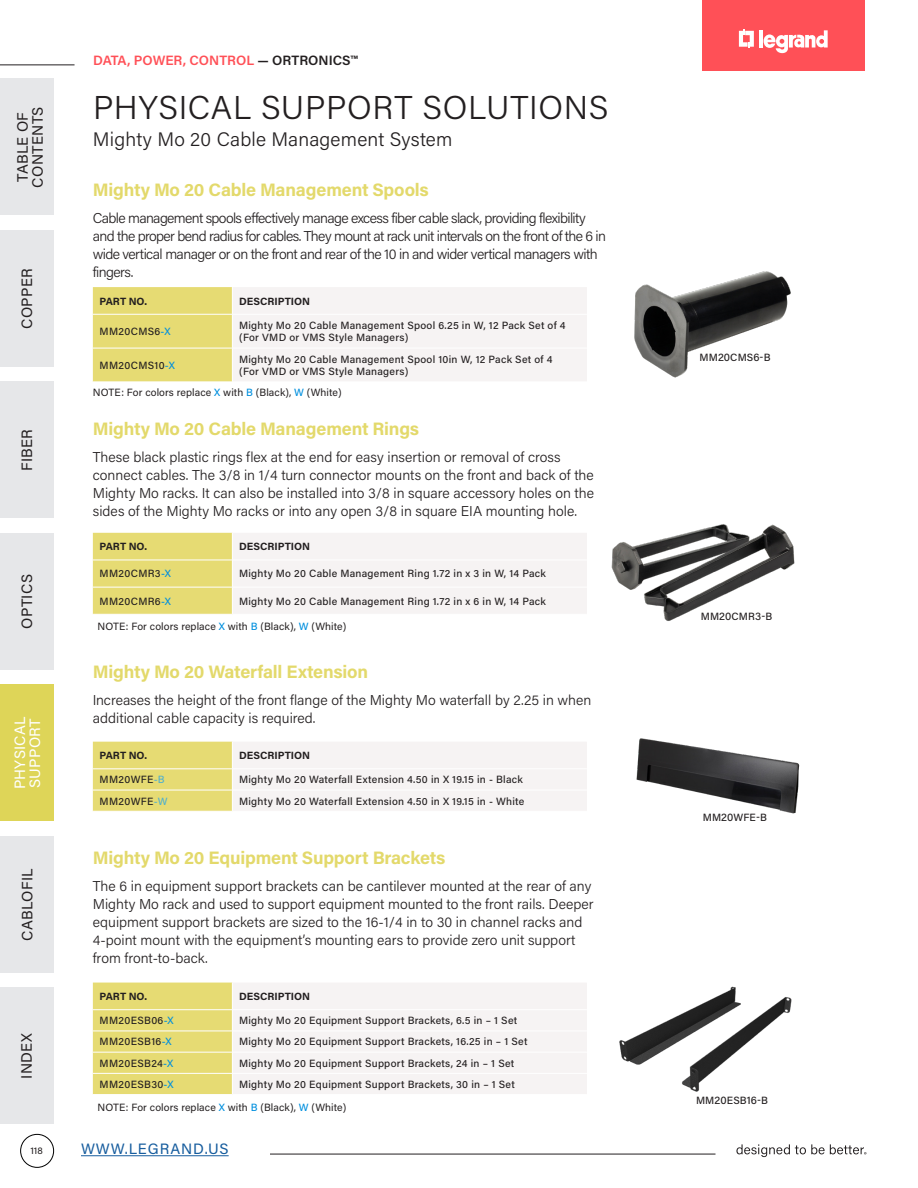
<style>
.page{position:relative;width:918px;height:1188px;background:#fff}
.page>*{position:absolute;margin:0;border:0;box-sizing:border-box;transform-origin:0 0}
.t1{font:300 33px "Acumin Pro";letter-spacing:.02em;color:#231f20}
.Dida_1_livello{font:300 19.5px "Acumin Pro";letter-spacing:.01em;color:#231f20}
.Body_Copy{font:700 18px "Acumin Pro";letter-spacing:-.01em;color:#e3d96b}
.t2{font:15px/15px "Acumin Pro";letter-spacing:.02em;color:#231f20;text-align:center}
.t3{font:15px/15px "Acumin Pro";letter-spacing:.015em;color:#fff}
.t4{font:15px "Acumin Pro";letter-spacing:.06em;color:#175d9e}
.Body_Copy-2{font:300 14.25px/18px "Acumin Pro";color:#231f20}
.Body_Copy-3{font:300 14.25px/18px "Acumin Pro";letter-spacing:-.045em;color:#231f20}
.t5{font:600 13.5px "Acumin Pro";color:#ff5057}
.Chart_7_pt{font:500 10.5px/12.6px "Acumin Pro";letter-spacing:.025em;color:#231f20}
.t6{font:10.5px "Acumin Pro";letter-spacing:.01em;color:#231f20}
.Chart_head_7pt{font:700 10.5px "Acumin Pro";color:#231f20}
.t7{font:9.75px "Acumin Pro";color:#231f20}
.s1{color:#231f20}
.s2{color:#008fde}
.s3{font-weight:500;color:#008fde}
.s4{color:#51b0cc}
</style>
<div class="page">
<div style="left:702px;top:0;width:162px;height:71px;background:#ff5057"></div>
<svg style="left:739px;top:29px;width:15px;height:19px"></svg>
<hr style="left:759px;top:30px;width:4px;height:18px;background:#fff">
<svg style="left:764px;top:30px;width:64px;height:24px"></svg>
<hr style="left:0;top:64px;width:75px;height:1px;background:#231f20">
<hr style="left:270px;top:1154px;width:446px;height:1px;background:#231f20">
<svg style="left:736px;top:1144px;width:130px;height:13px"></svg>
<div style="left:20px;top:1134px;width:34px;height:34px;border:1px solid #000;border-radius:50%"></div>
<div style="left:0;top:79px;width:54px;height:136px;background:#e6e7e9"></div>
<div style="left:0;top:382px;width:54px;height:136px;background:#e6e7e9"></div>
<div style="left:0;top:533px;width:54px;height:136px;background:#e6e7e9"></div>
<div style="left:0;top:685px;width:54px;height:136px;background:#ded558"></div>
<div style="left:0;top:836px;width:54px;height:136px;background:#e6e7e9"></div>
<div style="left:0;top:988px;width:54px;height:136px;background:#e6e7e9"></div>
<div style="left:0;top:230px;width:54px;height:136px;background:#e6e7e9"></div>
<hr style="left:81px;top:1155px;width:148px;height:1px;background:#175d9e">
<img style="left:611px;top:524px;width:184px;height:97px">
<svg style="left:93px;top:533px;width:494px;height:81px"></svg>
<hr style="left:232px;top:560px;width:355px;height:1px;background:#fff">
<hr style="left:232px;top:587px;width:355px;height:1px;background:#fff">
<img style="left:636px;top:738px;width:164px;height:76px">
<svg style="left:93px;top:742px;width:494px;height:69px"></svg>
<hr style="left:232px;top:768px;width:355px;height:1px;background:#fff">
<hr style="left:232px;top:790px;width:355px;height:1px;background:#fff">
<img style="left:619px;top:986px;width:173px;height:106px">
<svg style="left:93px;top:983px;width:494px;height:111px"></svg>
<hr style="left:232px;top:1009px;width:355px;height:1px;background:#fff">
<hr style="left:232px;top:1031px;width:355px;height:1px;background:#fff">
<hr style="left:232px;top:1052px;width:355px;height:1px;background:#fff">
<hr style="left:232px;top:1073px;width:355px;height:1px;background:#fff">
<img style="left:634px;top:271px;width:157px;height:106px">
<svg style="left:93px;top:287px;width:494px;height:95px"></svg>
<hr style="left:232px;top:315px;width:1px;height:33px;background:#fff">
<hr style="left:232px;top:348px;width:1px;height:34px;background:#fff">
<hr style="left:232px;top:314px;width:355px;height:1px;background:#fff">
<hr style="left:232px;top:348px;width:355px;height:1px;background:#fff">
<h3 class="t2" style="left:14px;top:188px;width:83px;rotate:-90deg">TABLE OF<br>CONTENTS</h3>
<h3 class="t2" style="left:19px;top:329px;width:62px;rotate:-90deg">COPPER</h3>
<h3 class="t2" style="left:19px;top:471px;width:44px;rotate:-90deg">FIBER</h3>
<h3 class="t2" style="left:19px;top:629px;width:56px;rotate:-90deg">OPTICS</h3>
<h3 class="t3" style="left:12px;top:789px;width:74px;rotate:-90deg">PHYSICAL<br>SUPPORT</h3>
<h3 class="t2" style="left:19px;top:941px;width:74px;rotate:-90deg">CABLOFIL</h3>
<h3 class="t2" style="left:18px;top:1079px;width:47px;rotate:-90deg">INDEX</h3>
<p class="t7" style="left:31px;top:1144px;width:14px">118</p>
<p class="t5" style="left:93px;top:51px;width:266px">DATA, POWER, CONTROL <span class="s1">— ORTRONICS™</span></p>
<h1 class="t1" style="left:93px;top:85px;width:517px">PHYSICAL SUPPORT SOLUTIONS</h1>
<p class="Dida_1_livello" style="left:93px;top:126px;width:361px">Mighty Mo 20 Cable Management System</p>
<p class="Body_Copy" style="left:93px;top:178px;width:337px">Mighty Mo 20 Cable Management Spools</p>
<p class="Body_Copy-3" style="left:93px;top:209px;width:515px">Cable management spools effectively manage excess fiber cable slack, providing flexibility and the proper bend radius for cables. They mount at rack unit intervals on the front of the 6 in wide vertical manager or on the front and rear of the 10 in and wider vertical managers with fingers.</p>
<p class="Chart_head_7pt" style="left:100px;top:293px;width:49px">PART NO.</p>
<p class="Chart_head_7pt" style="left:239px;top:293px;width:73px">DESCRIPTION</p>
<p class="Chart_7_pt" style="left:100px;top:325px;width:72px">MM20CMS6<span class="s2">-X</span></p>
<p class="Chart_7_pt" style="left:239px;top:318px;width:328px">Mighty Mo 20 Cable Management Spool 6.25 in W, 12 Pack Set of 4 (For VMD or VMS Style Managers)</p>
<p class="Chart_7_pt" style="left:100px;top:358px;width:77px">MM20CMS10<span class="s2">-X</span></p>
<p class="Chart_7_pt" style="left:239px;top:352px;width:315px">Mighty Mo 20 Cable Management Spool 10in W, 12 Pack Set of 4 (For VMD or VMS Style Managers)</p>
<p class="t6" style="left:93px;top:385px;width:250px">NOTE: For colors replace <span class="s3">X</span> with <span class="s3">B</span> (Black), <span class="s3">W</span> (White)</p>
<p class="Body_Copy" style="left:93px;top:416px;width:328px">Mighty Mo 20 Cable Management Rings</p>
<p class="Body_Copy-2" style="left:93px;top:447px;width:503px">These black plastic rings flex at the end for easy insertion or removal of cross connect cables. The 3/8 in 1/4 turn connector mounts on the front and back of the Mighty Mo racks. It can also be installed into 3/8 in square accessory holes on the sides of the Mighty Mo racks or into any open 3/8 in square EIA mounting hole.</p>
<p class="Chart_head_7pt" style="left:100px;top:539px;width:49px">PART NO.</p>
<p class="Chart_head_7pt" style="left:239px;top:539px;width:73px">DESCRIPTION</p>
<p class="Chart_7_pt" style="left:100px;top:567px;width:73px">MM20CMR3<span class="s2">-X</span></p>
<p class="Chart_7_pt" style="left:239px;top:567px;width:308px">Mighty Mo 20 Cable Management Ring 1.72 in x 3 in W, 14 Pack</p>
<p class="Chart_7_pt" style="left:100px;top:594px;width:73px">MM20CMR6<span class="s2">-X</span></p>
<p class="Chart_7_pt" style="left:239px;top:594px;width:308px">Mighty Mo 20 Cable Management Ring 1.72 in x 6 in W, 14 Pack</p>
<p class="t6" style="left:97px;top:619px;width:250px">NOTE: For colors replace <span class="s3">X</span> with <span class="s3">B</span> (Black), <span class="s3">W</span> (White)</p>
<p class="Body_Copy" style="left:93px;top:659px;width:277px">Mighty Mo 20 Waterfall Extension</p>
<p class="Body_Copy-2" style="left:93px;top:690px;width:500px">Increases the height of the front flange of the Mighty Mo waterfall by 2.25 in when additional cable capacity is required.</p>
<p class="Chart_head_7pt" style="left:100px;top:748px;width:49px">PART NO.</p>
<p class="Chart_head_7pt" style="left:239px;top:748px;width:73px">DESCRIPTION</p>
<p class="Chart_7_pt" style="left:100px;top:773px;width:67px">MM20WFE<span class="s4">-B</span></p>
<p class="Chart_7_pt" style="left:239px;top:773px;width:285px">Mighty Mo 20 Waterfall Extension 4.50 in X 19.15 in - Black</p>
<p class="Chart_7_pt" style="left:100px;top:794px;width:69px">MM20WFE<span class="s4">-W</span></p>
<p class="Chart_7_pt" style="left:239px;top:794px;width:287px">Mighty Mo 20 Waterfall Extension 4.50 in X 19.15 in - White</p>
<p class="Body_Copy" style="left:93px;top:845px;width:354px">Mighty Mo 20 Equipment Support Brackets</p>
<p class="Body_Copy-2" style="left:93px;top:876px;width:502px">The 6 in equipment support brackets can be cantilever mounted at the rear of any Mighty Mo rack and used to support equipment mounted to the front rails. Deeper equipment support brackets are sized to the 16-1/4 in to 30 in channel racks and 4-point mount with the equipment’s mounting ears to provide zero unit support from front-to-back.</p>
<p class="Chart_head_7pt" style="left:100px;top:989px;width:49px">PART NO.</p>
<p class="Chart_head_7pt" style="left:239px;top:989px;width:73px">DESCRIPTION</p>
<p class="Chart_7_pt" style="left:100px;top:1014px;width:76px">MM20ESB06<span class="s2">-X</span></p>
<p class="Chart_7_pt" style="left:239px;top:1014px;width:280px">Mighty Mo 20 Equipment Support Brackets, 6.5 in – 1 Set</p>
<p class="Chart_7_pt" style="left:100px;top:1035px;width:74px">MM20ESB16<span class="s2">-X</span></p>
<p class="Chart_7_pt" style="left:239px;top:1035px;width:290px">Mighty Mo 20 Equipment Support Brackets, 16.25 in – 1 Set</p>
<p class="Chart_7_pt" style="left:100px;top:1056px;width:75px">MM20ESB24<span class="s2">-X</span></p>
<p class="Chart_7_pt" style="left:239px;top:1056px;width:277px">Mighty Mo 20 Equipment Support Brackets, 24 in – 1 Set</p>
<p class="Chart_7_pt" style="left:100px;top:1077px;width:75px">MM20ESB30<span class="s2">-X</span></p>
<p class="Chart_7_pt" style="left:239px;top:1077px;width:277px">Mighty Mo 20 Equipment Support Brackets, 30 in – 1 Set</p>
<p class="t6" style="left:97px;top:1100px;width:250px">NOTE: For colors replace <span class="s3">X</span> with <span class="s3">B</span> (Black), <span class="s3">W</span> (White)</p>
<h3 class="t4" style="left:81px;top:1139px;width:149px">WWW.LEGRAND.US</h3>
<p class="Chart_7_pt" style="left:699px;top:350px;width:73px">MM20CMS6-B</p>
<p class="Chart_7_pt" style="left:701px;top:610px;width:73px">MM20CMR3-B</p>
<p class="Chart_7_pt" style="left:703px;top:811px;width:66px">MM20WFE-B</p>
<p class="Chart_7_pt" style="left:696px;top:1094px;width:73px">MM20ESB16-B</p>
</div>
